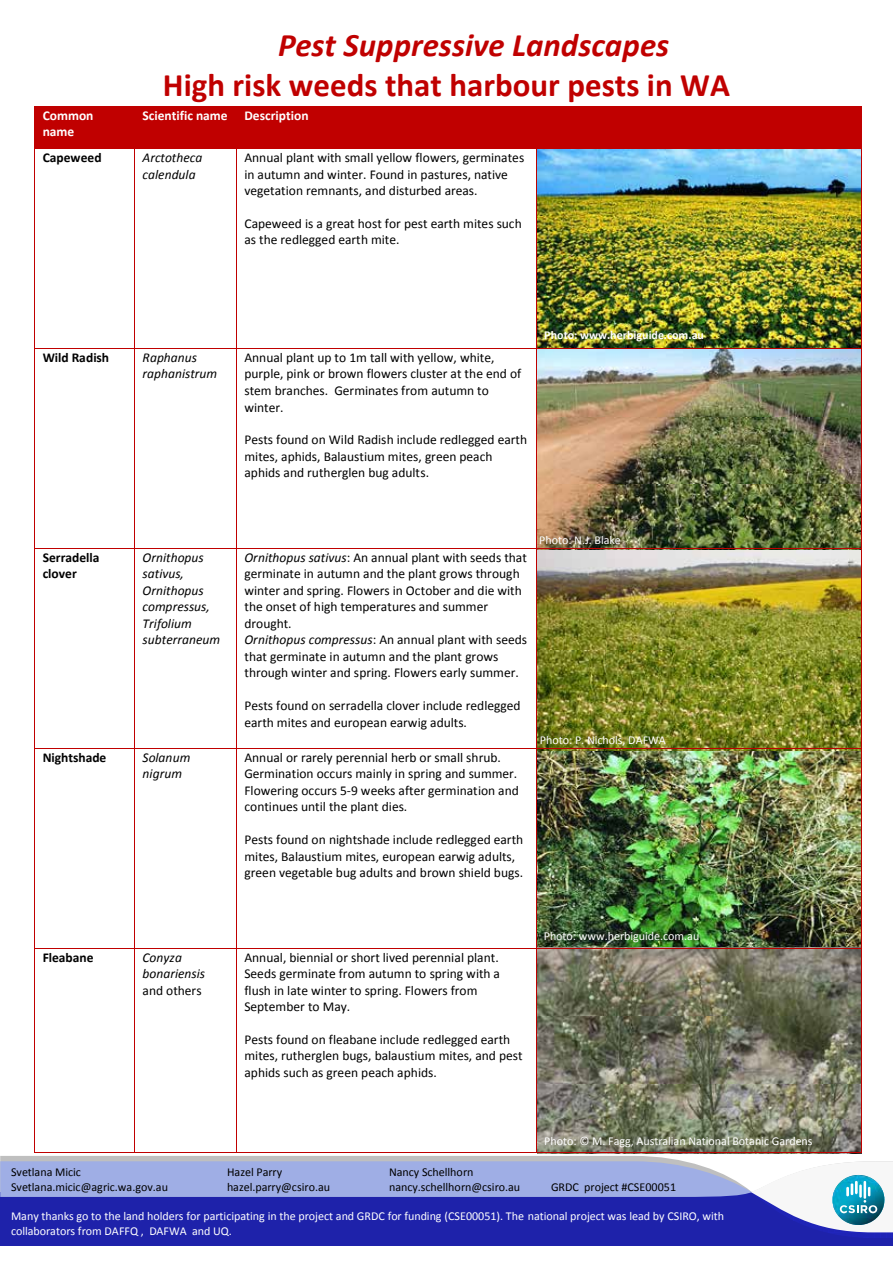
<style>
.page{position:relative;width:893px;height:1263px;background:#fff}
.page>*{position:absolute;margin:0;border:0;box-sizing:border-box;transform-origin:0 0}
.t1{font:700 33px "Calibri";color:#c00000}
.t2{font:italic 700 33px "Calibri";color:#c00000}
.t3{font:13.5px/16.5px "Calibri";color:#000}
.t4{font:italic 13.5px/16.5px "Calibri";letter-spacing:.005em;color:#000}
.t5{font:700 13.5px/16.5px "Calibri";color:#000}
.t6{font:700 13.5px/16.5px "Calibri";color:#fff}
.t7{font:12px/14.5px "Calibri";letter-spacing:-.005em;color:#fff}
.t8{font:12px "Calibri";letter-spacing:-.005em;color:#000}
.t9{font:700 12px "Calibri";color:#fff}
.s1{font-style:italic}
</style>
<div class="page">
<div style="left:0;top:1192px;width:893px;height:53px;background:#1e22aa"></div>
<div style="left:0;top:1156px;width:682px;height:5px;background:#bfbfbf"></div>
<svg style="left:0;top:1161px;width:893px;height:77px"></svg>
<img style="left:537px;top:552px;width:324px;height:396px">
<img style="left:537px;top:949px;width:324px;height:203px">
<img style="left:537px;top:149px;width:324px;height:403px">
<div style="left:35px;top:107px;width:99px;height:41px;background:#c00000"></div>
<div style="left:135px;top:107px;width:101px;height:41px;background:#c00000"></div>
<div style="left:237px;top:107px;width:299px;height:41px;background:#c00000"></div>
<div style="left:537px;top:107px;width:324px;height:41px;background:#c00000"></div>
<hr style="left:35px;top:106px;width:99px;height:1px;background:#c00000">
<hr style="left:135px;top:106px;width:101px;height:1px;background:#c00000">
<hr style="left:237px;top:106px;width:299px;height:1px;background:#c00000">
<hr style="left:537px;top:106px;width:324px;height:1px;background:#c00000">
<hr style="left:34px;top:107px;width:1px;height:41px;background:#c00000">
<hr style="left:134px;top:107px;width:1px;height:41px;background:#c00000">
<hr style="left:236px;top:107px;width:1px;height:41px;background:#c00000">
<hr style="left:536px;top:107px;width:1px;height:41px;background:#c00000">
<hr style="left:861px;top:107px;width:1px;height:41px;background:#c00000">
<hr style="left:35px;top:148px;width:99px;height:1px;background:#c00000">
<hr style="left:135px;top:148px;width:101px;height:1px;background:#c00000">
<hr style="left:237px;top:148px;width:299px;height:1px;background:#c00000">
<hr style="left:537px;top:148px;width:324px;height:1px;background:#c00000">
<hr style="left:34px;top:149px;width:1px;height:199px;background:#c00000">
<hr style="left:134px;top:149px;width:1px;height:199px;background:#c00000">
<hr style="left:236px;top:149px;width:1px;height:199px;background:#c00000">
<hr style="left:536px;top:149px;width:1px;height:199px;background:#c00000">
<hr style="left:861px;top:149px;width:1px;height:199px;background:#c00000">
<hr style="left:35px;top:348px;width:99px;height:1px;background:#c00000">
<hr style="left:135px;top:348px;width:101px;height:1px;background:#c00000">
<hr style="left:237px;top:348px;width:299px;height:1px;background:#c00000">
<hr style="left:537px;top:348px;width:324px;height:1px;background:#c00000">
<hr style="left:34px;top:349px;width:1px;height:199px;background:#c00000">
<hr style="left:134px;top:349px;width:1px;height:199px;background:#c00000">
<hr style="left:236px;top:349px;width:1px;height:199px;background:#c00000">
<hr style="left:536px;top:349px;width:1px;height:199px;background:#c00000">
<hr style="left:861px;top:349px;width:1px;height:199px;background:#c00000">
<hr style="left:35px;top:548px;width:99px;height:1px;background:#c00000">
<hr style="left:135px;top:548px;width:101px;height:1px;background:#c00000">
<hr style="left:237px;top:548px;width:299px;height:1px;background:#c00000">
<hr style="left:537px;top:548px;width:324px;height:1px;background:#c00000">
<hr style="left:34px;top:549px;width:1px;height:199px;background:#c00000">
<hr style="left:134px;top:549px;width:1px;height:199px;background:#c00000">
<hr style="left:236px;top:549px;width:1px;height:199px;background:#c00000">
<hr style="left:536px;top:549px;width:1px;height:199px;background:#c00000">
<hr style="left:861px;top:549px;width:1px;height:199px;background:#c00000">
<hr style="left:35px;top:748px;width:99px;height:1px;background:#c00000">
<hr style="left:135px;top:748px;width:101px;height:1px;background:#c00000">
<hr style="left:237px;top:748px;width:299px;height:1px;background:#c00000">
<hr style="left:537px;top:748px;width:324px;height:1px;background:#c00000">
<hr style="left:34px;top:749px;width:1px;height:199px;background:#c00000">
<hr style="left:134px;top:749px;width:1px;height:199px;background:#c00000">
<hr style="left:236px;top:749px;width:1px;height:199px;background:#c00000">
<hr style="left:536px;top:749px;width:1px;height:199px;background:#c00000">
<hr style="left:861px;top:749px;width:1px;height:199px;background:#c00000">
<hr style="left:35px;top:948px;width:99px;height:1px;background:#c00000">
<hr style="left:135px;top:948px;width:101px;height:1px;background:#c00000">
<hr style="left:237px;top:948px;width:299px;height:1px;background:#c00000">
<hr style="left:537px;top:948px;width:324px;height:1px;background:#c00000">
<hr style="left:34px;top:949px;width:1px;height:203px;background:#c00000">
<hr style="left:35px;top:1152px;width:99px;height:1px;background:#c00000">
<hr style="left:134px;top:949px;width:1px;height:203px;background:#c00000">
<hr style="left:135px;top:1152px;width:101px;height:1px;background:#c00000">
<hr style="left:236px;top:949px;width:1px;height:203px;background:#c00000">
<hr style="left:237px;top:1152px;width:299px;height:1px;background:#c00000">
<hr style="left:536px;top:949px;width:1px;height:203px;background:#c00000">
<hr style="left:537px;top:1152px;width:324px;height:1px;background:#c00000">
<hr style="left:861px;top:949px;width:1px;height:203px;background:#c00000">
<h1 class="t2" style="left:278px;top:24px;width:393px">Pest Suppressive Landscapes</h1>
<h1 class="t1" style="left:163px;top:64px;width:569px">High risk weeds that harbour pests in WA</h1>
<p class="t6" style="left:43px;top:107px;width:52px">Common name</p>
<p class="t6" style="left:143px;top:107px;width:168px">Scientific name Description</p>
<p class="t5" style="left:43px;top:149px;width:60px">Capeweed</p>
<p class="t4" style="left:143px;top:149px;width:61px">Arctotheca calendula</p>
<p class="t3" style="left:244px;top:149px;width:281px">Annual plant with small yellow flowers, germinates in autumn and winter. Found in pastures, native vegetation remnants, and disturbed areas.</p>
<p class="t3" style="left:244px;top:215px;width:279px">Capeweed is a great host for pest earth mites such as the redlegged earth mite.</p>
<p class="t5" style="left:43px;top:349px;width:68px">Wild Radish</p>
<p class="t4" style="left:143px;top:349px;width:76px">Raphanus raphanistrum</p>
<p class="t3" style="left:244px;top:349px;width:278px">Annual plant up to 1m tall with yellow, white, purple, pink or brown flowers cluster at the end of stem branches. Germinates from autumn to winter.</p>
<p class="t3" style="left:244px;top:432px;width:284px">Pests found on Wild Radish include redlegged earth mites, aphids, Balaustium mites, green peach aphids and rutherglen bug adults.</p>
<p class="t9" style="left:544px;top:327px;width:161px">Photo: www.herbiguide.com.au</p>
<p class="t5" style="left:43px;top:549px;width:58px">Serradella clover</p>
<p class="t4" style="left:143px;top:549px;width:79px">Ornithopus sativus,<br>Ornithopus compressus,<br>Trifolium subterraneum</p>
<p class="t3" style="left:244px;top:549px;width:284px"><span class="s1">Ornithopus sativus</span>: An annual plant with seeds that germinate in autumn and the plant grows through winter and spring. Flowers in October and die with the onset of high temperatures and summer drought.<br><span class="s1">Ornithopus compressus</span>: An annual plant with seeds that germinate in autumn and the plant grows through winter and spring. Flowers early summer.</p>
<p class="t3" style="left:244px;top:697px;width:278px">Pests found on serradella clover include redlegged earth mites and european earwig adults.</p>
<p class="t5" style="left:43px;top:749px;width:65px">Nightshade</p>
<p class="t4" style="left:143px;top:749px;width:49px">Solanum nigrum</p>
<p class="t3" style="left:244px;top:749px;width:276px">Annual or rarely perennial herb or small shrub.<br>Germination occurs mainly in spring and summer.<br>Flowering occurs 5-9 weeks after germination and continues until the plant dies.</p>
<p class="t3" style="left:244px;top:831px;width:280px">Pests found on nightshade include redlegged earth mites, Balaustium mites, european earwig adults, green vegetable bug adults and brown shield bugs.</p>
<p class="t7" style="left:539px;top:533px;width:83px">Photo: N.J. Blake</p>
<p class="t7" style="left:540px;top:733px;width:127px">Photo: P. Nichols, DAFWA</p>
<p class="t5" style="left:43px;top:949px;width:52px">Fleabane</p>
<p class="t4" style="left:143px;top:948px;width:64px">Conyza bonariensis</p>
<p class="t3" style="left:143px;top:982px;width:61px">and others</p>
<p class="t3" style="left:244px;top:949px;width:257px">Annual, biennial or short lived perennial plant.<br>Seeds germinate from autumn to spring with a flush in late winter to spring. Flowers from September to May.</p>
<p class="t3" style="left:244px;top:1031px;width:280px">Pests found on fleabane include redlegged earth mites, rutherglen bugs, balaustium mites, and pest aphids such as green peach aphids.</p>
<p class="t7" style="left:544px;top:929px;width:157px">Photo: www.herbiguide.com.au</p>
<p class="t7" style="left:544px;top:1134px;width:270px">Photo: © M. Fagg, Australian National Botanic Gardens</p>
<p class="t8" style="left:11px;top:1164px;width:72px">Svetlana Micic</p>
<p class="t8" style="left:227px;top:1164px;width:57px">Hazel Parry</p>
<p class="t8" style="left:389px;top:1164px;width:86px">Nancy Schellhorn</p>
<p class="t8" style="left:11px;top:1179px;width:158px">Svetlana.micic@agric.wa.gov.au</p>
<p class="t8" style="left:227px;top:1179px;width:105px">hazel.parry@csiro.au</p>
<p class="t8" style="left:389px;top:1179px;width:133px">nancy.schellhorn@csiro.au</p>
<p class="t8" style="left:551px;top:1179px;width:127px">GRDC project #CSE00051</p>
<p class="t7" style="left:11px;top:1209px;width:715px">Many thanks go to the land holders for participating in the project and GRDC for funding (CSE00051). The national project was lead by CSIRO, with collaborators from DAFFQ , DAFWA and UQ.</p>
</div>
